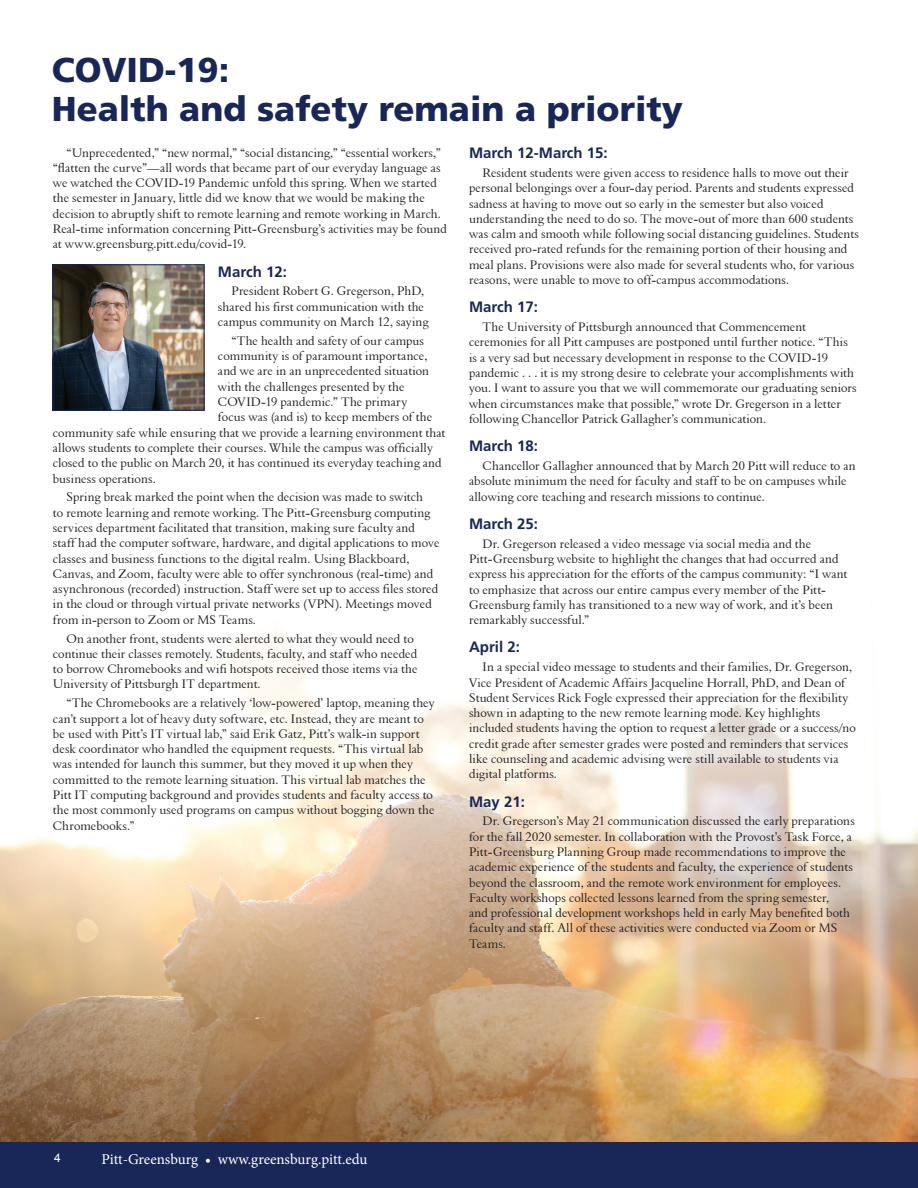
<style>
.page{position:relative;width:918px;height:1188px;background:#fff}
.page>*{position:absolute;margin:0;border:0;box-sizing:border-box;transform-origin:0 0}
.t1{font:900 34.5px/39px "Frutiger";color:#182757}
.t2{font:700 15px "Frutiger";color:#182757}
.t3{font:15px "Minion Pro";letter-spacing:-.01em;color:#fff}
.t4{font:12.75px/15.3px "Aldine 401 BT Roman A";letter-spacing:.005em;color:#231f20}
.t5{font:12px "Arial";color:#fff}
</style>
<div class="page">
<img style="left:0;top:635px;width:918px;height:507px">
<div style="left:0;top:1142px;width:918px;height:46px;background:#182757"></div>
<img style="left:55px;top:266px;width:147px;height:143px">
<div style="left:53px;top:264px;width:151px;height:147px;border:1px solid #182757"></div>
<h1 class="t1" style="left:52px;top:50px;width:633px">COVID-19:<br>Health and safety remain a priority</h1>
<p class="t4" style="left:53px;top:144px;width:396px;text-indent:14px">“Unprecedented,” “new normal,” “social distancing,” “essential workers,” “flatten the curve”—all words that became part of our everyday language as we watched the COVID-19 Pandemic unfold this spring. When we started the semester in January, little did we know that we would be making the decision to abruptly shift to remote learning and remote working in March.<br>Real-time information concerning Pitt-Greensburg’s activities may be found at www.greensburg.pitt.edu/covid-19.</p>
<p class="t2" style="left:218px;top:263px;width:70px">March 12:</p>
<p class="t4" style="left:218px;top:283px;width:212px;text-indent:14px">President Robert G. Gregerson, PhD, shared his first communication with the campus community on March 12, saying</p>
<p class="t4" style="left:231px;top:333px;width:194px">“The health and safety of our campus</p>
<p class="t4" style="left:218px;top:348px;width:211px">community is of paramount importance,</p>
<p class="t4" style="left:218px;top:363px;width:213px">and we are in an unprecedented situation</p>
<p class="t4" style="left:218px;top:379px;width:188px">with the challenges presented by the</p>
<p class="t4" style="left:218px;top:394px;width:191px">COVID-19 pandemic.” The primary</p>
<p class="t4" style="left:218px;top:409px;width:216px">focus was (and is) to keep members of the</p>
<p class="t4" style="left:53px;top:425px;width:394px">community safe while ensuring that we provide a learning environment that</p>
<p class="t4" style="left:53px;top:440px;width:381px">allows students to complete their courses. While the campus was officially</p>
<p class="t4" style="left:53px;top:455px;width:390px">closed to the public on March 20, it has continued its everyday teaching and</p>
<p class="t4" style="left:53px;top:470px;width:104px">business operations.</p>
<p class="t4" style="left:53px;top:489px;width:388px;text-indent:14px">Spring break marked the point when the decision was made to switch<br>to remote learning and remote working. The Pitt-Greensburg computing services department facilitated that transition, making sure faculty and staff had the computer software, hardware, and digital applications to move classes and business functions to the digital realm. Using Blackboard, Canvas, and Zoom, faculty were able to offer synchronous (real-time) and asynchronous (recorded) instruction. Staff were set up to access files stored in the cloud or through virtual private networks (VPN). Meetings moved from in-person to Zoom or MS Teams.</p>
<p class="t4" style="left:53px;top:630px;width:366px;text-indent:14px">On another front, students were alerted to what they would need to continue their classes remotely. Students, faculty, and staff who needed to borrow Chromebooks and wifi hotspots received those items via the University of Pittsburgh IT department.</p>
<p class="t4" style="left:53px;top:695px;width:383px;text-indent:14px">“The Chromebooks are a relatively ‘low-powered’ laptop, meaning they can’t support a lot of heavy duty software, etc. Instead, they are meant to be used with Pitt’s IT virtual lab,” said Erik Gatz, Pitt’s walk-in support desk coordinator who handled the equipment requests. “This virtual lab was intended for launch this summer, but they moved it up when they committed to the remote learning situation. This virtual lab matches the Pitt IT computing background and provides students and faculty access to the most commonly used programs on campus without bogging down the Chromebooks.”</p>
<p class="t2" style="left:469px;top:144px;width:140px">March 12-March 15:</p>
<p class="t4" style="left:469px;top:165px;width:391px;text-indent:14px">Resident students were given access to residence halls to move out their personal belongings over a four-day period. Parents and students expressed sadness at having to move out so early in the semester but also voiced understanding the need to do so. The move-out of more than 600 students was calm and smooth while following social distancing guidelines. Students received pro-rated refunds for the remaining portion of their housing and meal plans. Provisions were also made for several students who, for various reasons, were unable to move to off-campus accommodations.</p>
<p class="t2" style="left:469px;top:298px;width:70px">March 17:</p>
<p class="t4" style="left:469px;top:319px;width:389px;text-indent:14px">The University of Pittsburgh announced that Commencement ceremonies for all Pitt campuses are postponed until further notice. “This is a very sad but necessary development in response to the COVID-19 pandemic . . . it is my strong desire to celebrate your accomplishments with you. I want to assure you that we will commemorate our graduating seniors when circumstances make that possible,” wrote Dr. Gregerson in a letter following Chancellor Patrick Gallagher’s communication.</p>
<p class="t2" style="left:469px;top:437px;width:70px">March 18:</p>
<p class="t4" style="left:469px;top:458px;width:388px;text-indent:14px">Chancellor Gallagher announced that by March 20 Pitt will reduce to an absolute minimum the need for faculty and staff to be on campuses while allowing core teaching and research missions to continue.</p>
<p class="t2" style="left:469px;top:515px;width:70px">March 25:</p>
<p class="t4" style="left:469px;top:536px;width:380px;text-indent:14px">Dr. Gregerson released a video message via social media and the Pitt-Greensburg website to highlight the changes that had occurred and express his appreciation for the efforts of the campus community: “I want to emphasize that across our entire campus every member of the Pitt-Greensburg family has transitioned to a new way of work, and it’s been remarkably successful.”</p>
<p class="t2" style="left:469px;top:638px;width:52px">April 2:</p>
<p class="t4" style="left:469px;top:659px;width:388px;text-indent:14px">In a special video message to students and their families, Dr. Gregerson, Vice President of Academic Affairs Jacqueline Horrall, PhD, and Dean of Student Services Rick Fogle expressed their appreciation for the flexibility shown in adapting to the new remote learning mode. Key highlights included students having the option to request a letter grade or a success/no credit grade after semester grades were posted and reminders that services like counseling and academic advising were still available to students via digital platforms.</p>
<p class="t2" style="left:469px;top:793px;width:57px">May 21:</p>
<p class="t4" style="left:469px;top:813px;width:387px;text-indent:14px">Dr. Gregerson’s May 21 communication discussed the early preparations for the fall 2020 semester. In collaboration with the Provost’s Task Force, a Pitt-Greensburg Planning Group made recommendations to improve the academic experience of the students and faculty, the experience of students beyond the classroom, and the remote work environment for employees.<br>Faculty workshops collected lessons learned from the spring semester,<br>and professional development workshops held in early May benefited both faculty and staff. All of these activities were conducted via Zoom or MS Teams.</p>
<p class="t5" style="left:54px;top:1150px;width:8px">4</p>
<p class="t3" style="left:102px;top:1149px;width:268px">Pitt-Greensburg • www.greensburg.pitt.edu</p>
</div>
